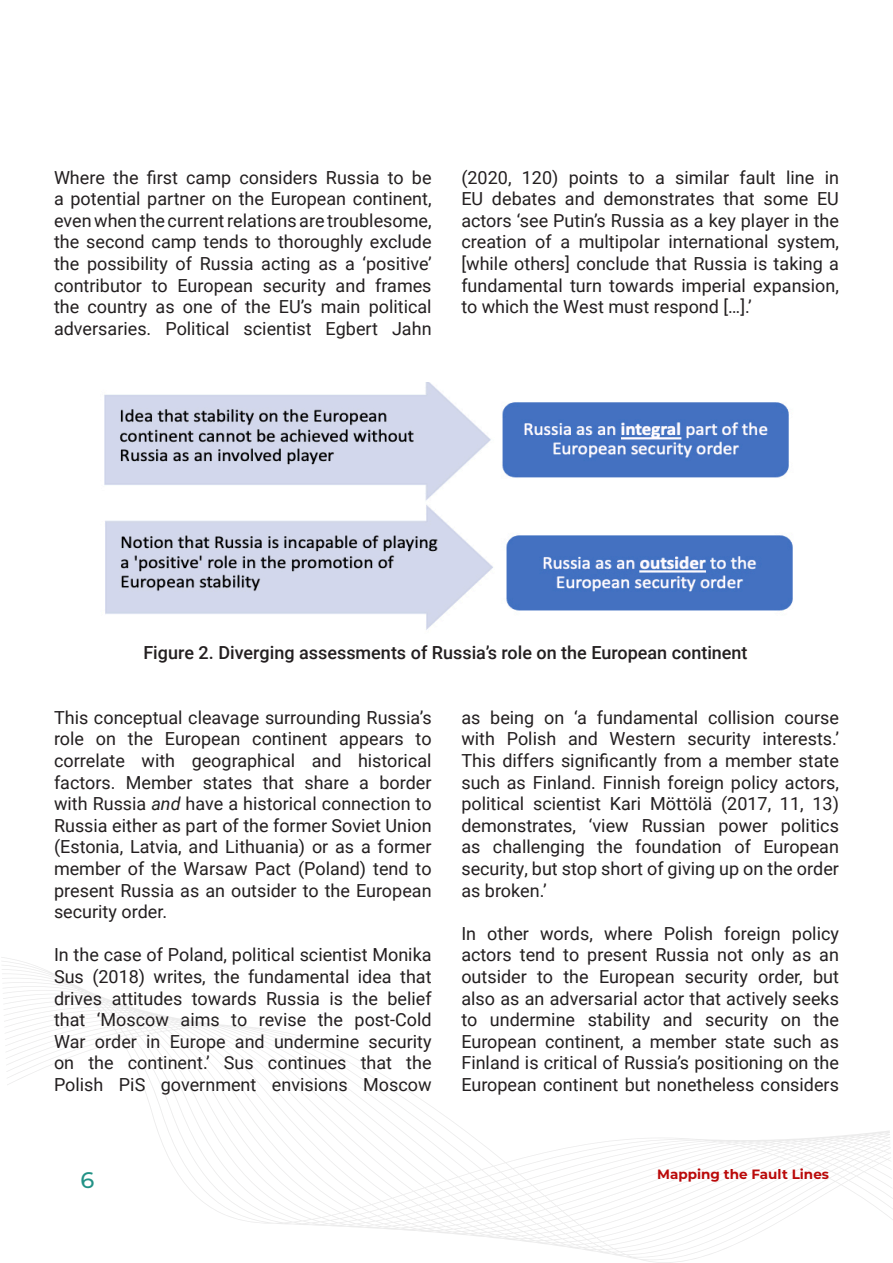
<style>
.page{position:relative;width:893px;height:1263px;background:#fff}
.page>*{position:absolute;margin:0;border:0;box-sizing:border-box;transform-origin:0 0}
.t1{font:500 22.5px "Montserrat";color:#229286}
.Text{font:18px/21.6px "Roboto";color:#231f20;text-align:justify}
.Text-2{font:500 18px "Roboto";color:#231f20}
.t2{font:700 13.5px "Montserrat";color:#ba0909}
.s1{font-style:italic}
</style>
<div class="page">
<svg style="left:2px;top:957px;width:891px;height:305px"></svg>
<svg style="left:298px;top:1130px;width:593px;height:122px"></svg>
<img style="left:104px;top:383px;width:689px;height:247px">
<p class="Text" style="left:54px;top:166px;width:379px">Where the first camp considers Russia to be a potential partner on the European continent, even when the current relations are troublesome, the second camp tends to thoroughly exclude the possibility of Russia acting as a ‘positive’ contributor to European security and frames the country as one of the EU’s main political adversaries. Political scientist Egbert Jahn</p>
<p class="Text" style="left:461px;top:166px;width:379px">(2020, 120) points to a similar fault line in EU debates and demonstrates that some EU actors ‘see Putin’s Russia as a key player in the creation of a multipolar international system, [while others] conclude that Russia is taking a fundamental turn towards imperial expansion, to which the West must respond […].’</p>
<p class="Text-2" style="left:143px;top:640px;width:606px">Figure 2. Diverging assessments of Russia’s role on the European continent</p>
<p class="Text" style="left:54px;top:706px;width:379px">This conceptual cleavage surrounding Russia’s role on the European continent appears to correlate with geographical and historical factors. Member states that share a border with Russia <span class="s1">and</span> have a historical connection to Russia either as part of the former Soviet Union (Estonia, Latvia, and Lithuania) or as a former member of the Warsaw Pact (Poland) tend to present Russia as an outsider to the European security order.</p>
<p class="Text" style="left:54px;top:943px;width:379px">In the case of Poland, political scientist Monika Sus (2018) writes, the fundamental idea that drives attitudes towards Russia is the belief that ‘Moscow aims to revise the post-Cold War order in Europe and undermine security on the continent.’ Sus continues that the Polish PiS government envisions Moscow</p>
<p class="t1" style="left:80px;top:1164px;width:15px">6</p>
<p class="Text" style="left:461px;top:706px;width:379px">as being on ‘a fundamental collision course with Polish and Western security interests.’ This differs significantly from a member state such as Finland. Finnish foreign policy actors, political scientist Kari Möttölä (2017, 11, 13) demonstrates, ‘view Russian power politics as challenging the foundation of European security, but stop short of giving up on the order as broken.’</p>
<p class="Text" style="left:461px;top:922px;width:379px">In other words, where Polish foreign policy actors tend to present Russia not only as an outsider to the European security order, but also as an adversarial actor that actively seeks to undermine stability and security on the European continent, a member state such as Finland is critical of Russia’s positioning on the European continent but nonetheless considers</p>
<p class="t2" style="left:657px;top:1165px;width:173px">Mapping the Fault Lines</p>
</div>
